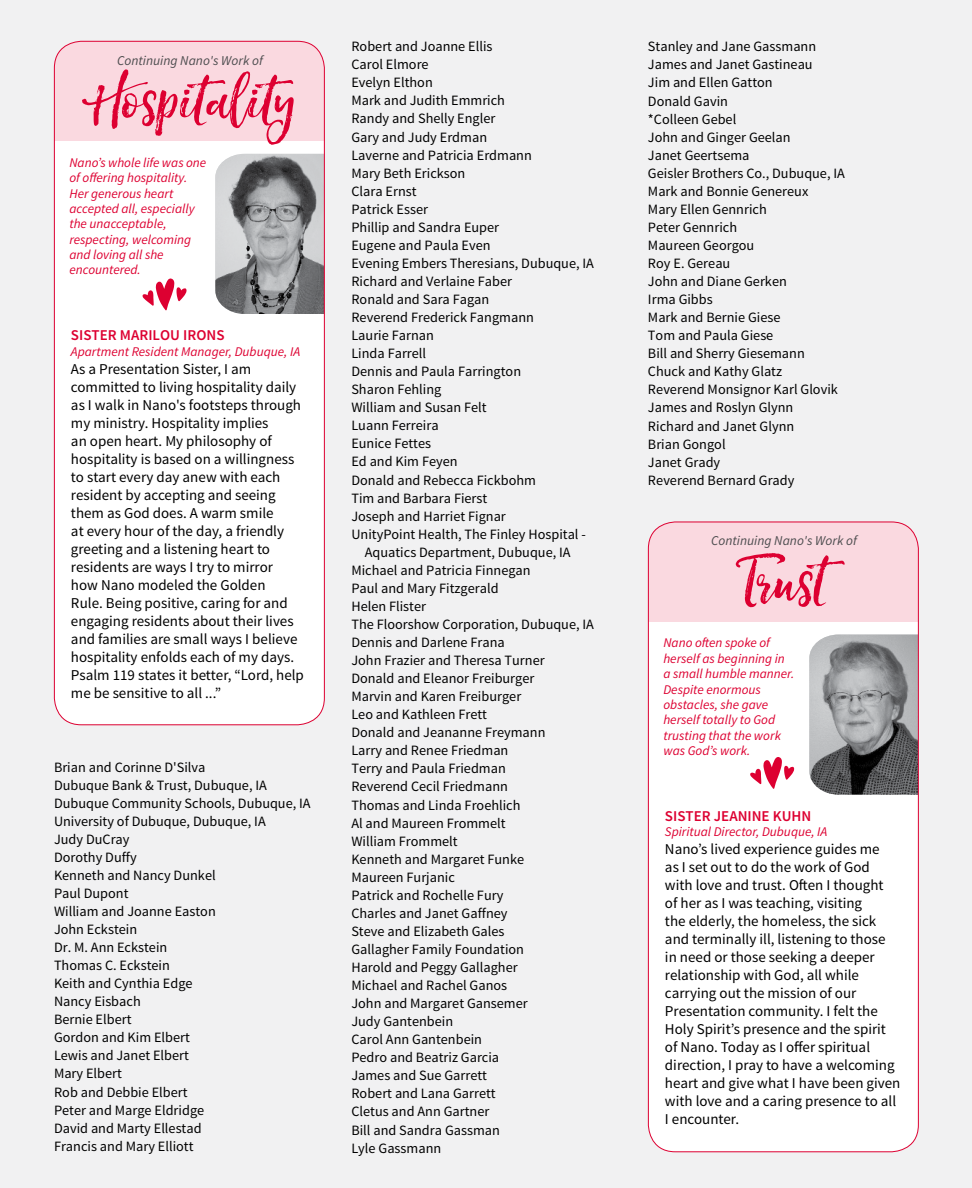
<style>
.page{position:relative;width:972px;height:1188px;background:#f1f1f2}
.page>*{position:absolute;margin:0;border:0;box-sizing:border-box;transform-origin:0 0}
.t1{font:84px "Hello Sunshine";color:#dd0031}
.t2{font:15px/18px "Source Sans Pro";color:#000}
.t3{font:600 15px "Source Sans Pro";color:#dd0031}
.t4{font:14.25px/18px "Source Sans Pro";color:#000}
.t5{font:italic 13.5px "Source Sans Pro";color:#4d4d4f}
.t6{font:italic 13.35px/15.3px "Source Sans Pro";color:#dd0031}
</style>
<div class="page">
<div style="left:648px;top:522px;width:270px;height:630px;background:#fff;border-radius:27px"></div>
<div style="left:648px;top:522px;width:270px;height:100px;background:#fad9e0"></div>
<img style="left:809px;top:635px;width:108px;height:160px">
<svg style="left:750px;top:757px;width:44px;height:32px"></svg>
<div style="left:54px;top:41px;width:270px;height:684px;background:#fff;border-radius:27px"></div>
<div style="left:54px;top:41px;width:270px;height:100px;background:#fad9e0"></div>
<img style="left:215px;top:154px;width:108px;height:160px">
<svg style="left:142px;top:278px;width:45px;height:32px"></svg>
<p class="t5" style="left:117px;top:52px;width:147px">Continuing Nano's Work of</p>
<h1 class="t1" style="left:83px;top:52px;width:221px">Hospitality</h1>
<p class="t6" style="left:69px;top:155px;width:138px">Nano’s whole life was one of offering hospitality.<br>Her generous heart accepted all, especially the unacceptable, respecting, welcoming and loving all she encountered.</p>
<p class="t3" style="left:71px;top:326px;width:30px">SISTER</p>
<p class="t3" style="left:120px;top:326px;width:21px">MARILOU</p>
<p class="t3" style="left:183px;top:326px;width:9px">IRON</p>
<p class="t3" style="left:216px;top:326px;width:10px">S</p>
<p class="t6" style="left:71px;top:344px;width:231px">Apartment Resident Manager, Dubuque, IA</p>
<p class="t2" style="left:71px;top:360px;width:234px">As a Presentation Sister, I am committed to living hospitality daily as I walk in Nano's footsteps through my ministry. Hospitality implies<br>an open heart. My philosophy of hospitality is based on a willingness to start every day anew with each resident by accepting and seeing them as God does. A warm smile<br>at every hour of the day, a friendly greeting and a listening heart to residents are ways I try to mirror<br>how Nano modeled the Golden<br>Rule. Being positive, caring for and engaging residents about their lives and families are small ways I believe hospitality enfolds each of my days.<br>Psalm 119 states it better, “Lord, help me be sensitive to all ...”</p>
<p class="t4" style="left:54px;top:758px;width:258px">Brian and Corinne D'Silva<br>Dubuque Bank &amp; Trust, Dubuque, IA<br>Dubuque Community Schools, Dubuque, IA<br>University of Dubuque, Dubuque, IA<br>Judy DuCray<br>Dorothy Duffy<br>Kenneth and Nancy Dunkel<br>Paul Dupont<br>William and Joanne Easton<br>John Eckstein<br>Dr. M. Ann Eckstein<br>Thomas C. Eckstein<br>Keith and Cynthia Edge<br>Nancy Eisbach<br>Bernie Elbert<br>Gordon and Kim Elbert<br>Lewis and Janet Elbert<br>Mary Elbert<br>Rob and Debbie Elbert<br>Peter and Marge Eldridge<br>David and Marty Ellestad<br>Francis and Mary Elliott</p>
<p class="t4" style="left:351px;top:38px;width:143px">Robert and Joanne Ellis</p>
<p class="t4" style="left:351px;top:56px;width:79px">Carol Elmore</p>
<p class="t4" style="left:351px;top:74px;width:83px">Evelyn Elthon</p>
<p class="t4" style="left:351px;top:92px;width:155px">Mark and Judith Emmrich</p>
<p class="t4" style="left:351px;top:110px;width:146px">Randy and Shelly Engler</p>
<p class="t4" style="left:351px;top:128px;width:137px">Gary and Judy Erdman</p>
<p class="t4" style="left:351px;top:146px;width:182px">Laverne and Patricia Erdmann</p>
<p class="t4" style="left:351px;top:164px;width:116px">Mary Beth Erickson</p>
<p class="t4" style="left:351px;top:182px;width:67px">Clara Ernst</p>
<p class="t4" style="left:351px;top:200px;width:78px">Patrick Esser</p>
<p class="t4" style="left:351px;top:218px;width:149px">Phillip and Sandra Euper</p>
<p class="t4" style="left:351px;top:236px;width:141px">Eugene and Paula Even</p>
<p class="t4" style="left:351px;top:254px;width:244px">Evening Embers Theresians, Dubuque, IA</p>
<p class="t4" style="left:351px;top:272px;width:162px">Richard and Verlaine Faber</p>
<p class="t4" style="left:351px;top:291px;width:140px">Ronald and Sara Fagan</p>
<p class="t4" style="left:351px;top:309px;width:184px">Reverend Frederick Fangmann</p>
<p class="t4" style="left:351px;top:327px;width:84px">Laurie Farnan</p>
<p class="t4" style="left:351px;top:345px;width:76px">Linda Farrell</p>
<p class="t4" style="left:351px;top:363px;width:171px">Dennis and Paula Farrington</p>
<p class="t4" style="left:351px;top:381px;width:91px">Sharon Fehling</p>
<p class="t4" style="left:351px;top:399px;width:137px">William and Susan Felt</p>
<p class="t4" style="left:351px;top:417px;width:89px">Luann Ferreira</p>
<p class="t4" style="left:351px;top:435px;width:81px">Eunice Fettes</p>
<p class="t4" style="left:351px;top:453px;width:108px">Ed and Kim Feyen</p>
<p class="t4" style="left:351px;top:471px;width:186px">Donald and Rebecca Fickbohm</p>
<p class="t4" style="left:351px;top:489px;width:138px">Tim and Barbara Fierst</p>
<p class="t4" style="left:351px;top:507px;width:156px">Joseph and Harriet Fignar</p>
<p class="t4" style="left:351px;top:525px;width:236px">UnityPoint Health, The Finley Hospital -</p>
<p class="t4" style="left:365px;top:543px;width:207px">Aquatics Department, Dubuque, IA</p>
<p class="t4" style="left:351px;top:561px;width:181px">Michael and Patricia Finnegan</p>
<p class="t4" style="left:351px;top:579px;width:149px">Paul and Mary Fitzgerald</p>
<p class="t4" style="left:351px;top:597px;width:76px">Helen Flister</p>
<p class="t4" style="left:351px;top:616px;width:244px">The Floorshow Corporation, Dubuque, IA</p>
<p class="t4" style="left:351px;top:634px;width:155px">Dennis and Darlene Frana</p>
<p class="t4" style="left:351px;top:652px;width:195px">John Frazier and Theresa Turner</p>
<p class="t4" style="left:351px;top:670px;width:185px">Donald and Eleanor Freiburger</p>
<p class="t4" style="left:351px;top:688px;width:171px">Marvin and Karen Freiburger</p>
<p class="t4" style="left:351px;top:706px;width:137px">Leo and Kathleen Frett</p>
<p class="t4" style="left:351px;top:724px;width:196px">Donald and Jeananne Freymann</p>
<p class="t4" style="left:351px;top:742px;width:159px">Larry and Renee Friedman</p>
<p class="t4" style="left:351px;top:760px;width:156px">Terry and Paula Friedman</p>
<p class="t4" style="left:351px;top:778px;width:158px">Reverend Cecil Friedmann</p>
<p class="t4" style="left:351px;top:796px;width:171px">Thomas and Linda Froehlich</p>
<p class="t4" style="left:351px;top:814px;width:156px">Al and Maureen Frommelt</p>
<p class="t4" style="left:351px;top:832px;width:108px">William Frommelt</p>
<p class="t4" style="left:351px;top:850px;width:174px">Kenneth and Margaret Funke</p>
<p class="t4" style="left:351px;top:868px;width:105px">Maureen Furjanic</p>
<p class="t4" style="left:351px;top:886px;width:154px">Patrick and Rochelle Fury</p>
<p class="t4" style="left:351px;top:904px;width:158px">Charles and Janet Gaffney</p>
<p class="t4" style="left:351px;top:922px;width:155px">Steve and Elizabeth Gales</p>
<p class="t4" style="left:351px;top:940px;width:174px">Gallagher Family Foundation</p>
<p class="t4" style="left:351px;top:959px;width:168px">Harold and Peggy Gallagher</p>
<p class="t4" style="left:351px;top:977px;width:157px">Michael and Rachel Ganos</p>
<p class="t4" style="left:351px;top:995px;width:178px">John and Margaret Gansemer</p>
<p class="t4" style="left:351px;top:1013px;width:103px">Judy Gantenbein</p>
<p class="t4" style="left:351px;top:1031px;width:132px">Carol Ann Gantenbein</p>
<p class="t4" style="left:351px;top:1049px;width:149px">Pedro and Beatriz Garcia</p>
<p class="t4" style="left:351px;top:1067px;width:137px">James and Sue Garrett</p>
<p class="t4" style="left:351px;top:1085px;width:146px">Robert and Lana Garrett</p>
<p class="t4" style="left:351px;top:1103px;width:140px">Cletus and Ann Gartner</p>
<p class="t4" style="left:351px;top:1121px;width:150px">Bill and Sandra Gassman</p>
<p class="t4" style="left:351px;top:1139px;width:91px">Lyle Gassmann</p>
<p class="t4" style="left:648px;top:38px;width:198px">Stanley and Jane Gassmann<br>James and Janet Gastineau<br>Jim and Ellen Gatton<br>Donald Gavin<br>*Colleen Gebel<br>John and Ginger Geelan<br>Janet Geertsema<br>Geisler Brothers Co., Dubuque, IA<br>Mark and Bonnie Genereux<br>Mary Ellen Gennrich<br>Peter Gennrich<br>Maureen Georgou<br>Roy E. Gereau<br>John and Diane Gerken<br>Irma Gibbs<br>Mark and Bernie Giese<br>Tom and Paula Giese<br>Bill and Sherry Giesemann<br>Chuck and Kathy Glatz<br>Reverend Monsignor Karl Glovik<br>James and Roslyn Glynn<br>Richard and Janet Glynn<br>Brian Gongol<br>Janet Grady<br>Reverend Bernard Grady</p>
<p class="t5" style="left:711px;top:533px;width:147px">Continuing Nano's Work of</p>
<h1 class="t1" style="left:741px;top:533px;width:89px">Trust</h1>
<p class="t6" style="left:663px;top:635px;width:132px">Nano often spoke of herself as beginning in a small humble manner.<br>Despite enormous obstacles, she gave herself totally to God trusting that the work was God’s work.</p>
<p class="t3" style="left:665px;top:806px;width:30px">SISTER</p>
<p class="t3" style="left:714px;top:806px;width:17px">JEANINE</p>
<p class="t3" style="left:773px;top:806px;width:38px">KUHN</p>
<p class="t6" style="left:665px;top:824px;width:164px">Spiritual Director, Dubuque, IA</p>
<p class="t2" style="left:665px;top:841px;width:237px">Nano’s lived experience guides me<br>as I set out to do the work of God with love and trust. Often I thought<br>of her as I was teaching, visiting<br>the elderly, the homeless, the sick and terminally ill, listening to those in need or those seeking a deeper relationship with God, all while carrying out the mission of our Presentation community. I felt the Holy Spirit’s presence and the spirit of Nano. Today as I offer spiritual direction, I pray to have a welcoming heart and give what I have been given with love and a caring presence to all I encounter.</p>
</div>
